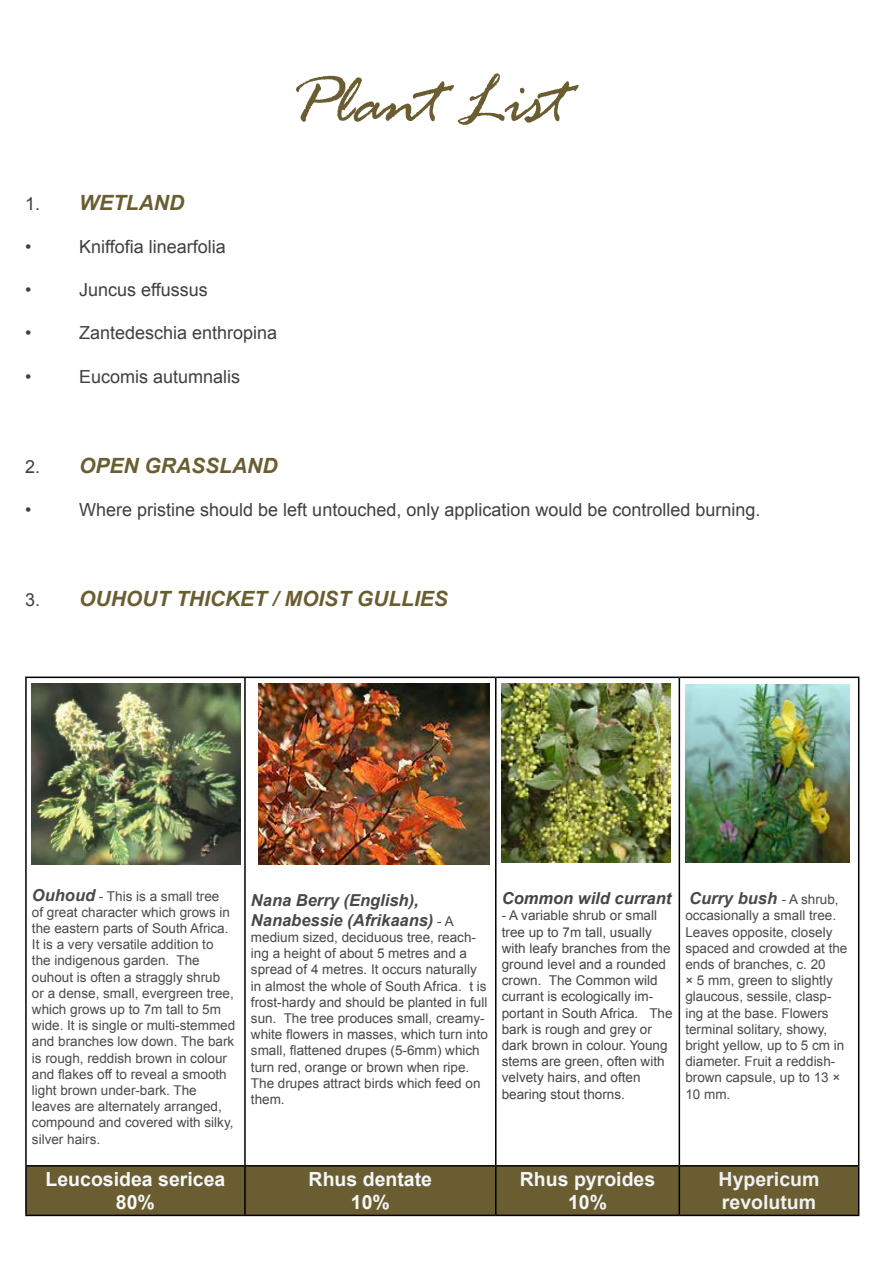
<style>
.page{position:relative;width:893px;height:1263px;background:#fff}
.page>*{position:absolute;margin:0;border:0;box-sizing:border-box;transform-origin:0 0}
.t1{font:italic 72px "Rage";color:#6a5d31}
.t2{font:italic 700 21px "Arial";color:#6a5d31}
.t3{font:700 19.5px/23.4px "Arial";color:#f8f8f9;text-align:center}
.t4{font:700 19.5px/23.4px "Arial";color:#f0f1f1}
.t5{font:700 19.5px/23.4px "Arial";color:#f4f5f5;text-align:center}
.t6{font:700 19.5px/23.4px "Arial";color:#f5f6f6;text-align:center}
.t7{font:18px "Arial";color:#404041}
.t8{font:italic 700 16.5px/19.8px "Arial";color:#48484a}
.t9{font:italic 700 16.5px "Arial";color:#454547}
.t10{font:italic 700 16.5px "Arial";color:#4a4a4c}
.t11{font:13.5px/16.2px "Arial";color:#4a4a4c}
.t12{font:13.5px/16.2px "Arial";color:#48484a}
.t13{font:13.5px/16.2px "Arial";color:#454547}
.s1{font-weight:400;font-style:normal;font-size:18px;color:#404041}
.s2{font-weight:700;font-style:italic;font-size:16.5px}
.s3{font-weight:400;font-style:normal;font-size:13.5px}
</style>
<div class="page">
<div style="left:27px;top:1166px;width:831px;height:49px;background:#6a5d31"></div>
<hr style="left:25px;top:676px;width:220px;height:2px;background:#000">
<hr style="left:25px;top:678px;width:2px;height:487px;background:#000">
<hr style="left:245px;top:676px;width:251px;height:2px;background:#000">
<hr style="left:244px;top:678px;width:2px;height:487px;background:#000">
<hr style="left:496px;top:676px;width:183px;height:2px;background:#000">
<hr style="left:495px;top:678px;width:1px;height:487px;background:#000">
<hr style="left:679px;top:676px;width:180px;height:2px;background:#000">
<hr style="left:679px;top:678px;width:1px;height:487px;background:#000">
<hr style="left:858px;top:678px;width:1px;height:487px;background:#000">
<hr style="left:25px;top:1165px;width:220px;height:1px;background:#000">
<hr style="left:25px;top:1166px;width:2px;height:49px;background:#000">
<hr style="left:245px;top:1165px;width:251px;height:1px;background:#000">
<hr style="left:244px;top:1166px;width:2px;height:49px;background:#000">
<hr style="left:496px;top:1165px;width:183px;height:1px;background:#000">
<hr style="left:495px;top:1166px;width:1px;height:49px;background:#000">
<hr style="left:679px;top:1165px;width:180px;height:1px;background:#000">
<hr style="left:679px;top:1166px;width:1px;height:49px;background:#000">
<hr style="left:858px;top:1166px;width:1px;height:49px;background:#000">
<hr style="left:25px;top:1215px;width:220px;height:1px;background:#000">
<hr style="left:245px;top:1215px;width:251px;height:1px;background:#000">
<hr style="left:496px;top:1215px;width:183px;height:1px;background:#000">
<hr style="left:679px;top:1215px;width:180px;height:1px;background:#000">
<img style="left:32px;top:683px;width:208px;height:182px">
<img style="left:259px;top:683px;width:231px;height:182px">
<img style="left:502px;top:683px;width:168px;height:180px">
<img style="left:685px;top:684px;width:165px;height:179px">
<h1 class="t1" style="left:290px;top:63px;width:278px">Plant List</h1>
<h2 class="t2" style="left:25px;top:189px;width:160px"><span class="s1">1.</span> WETLAND</h2>
<h3 class="t7" style="left:25px;top:235px;width:8px">•</h3>
<h3 class="t7" style="left:79px;top:235px;width:148px">Kniffofia linearfolia</h3>
<h3 class="t7" style="left:25px;top:278px;width:8px">•</h3>
<h3 class="t7" style="left:79px;top:278px;width:130px">Juncus effussus</h3>
<h3 class="t7" style="left:25px;top:321px;width:8px">•</h3>
<h3 class="t7" style="left:79px;top:321px;width:200px">Zantedeschia enthropina</h3>
<h3 class="t7" style="left:25px;top:364px;width:8px">•</h3>
<h3 class="t7" style="left:79px;top:364px;width:163px">Eucomis autumnalis</h3>
<h2 class="t2" style="left:25px;top:451px;width:254px"><span class="s1">2.</span> OPEN GRASSLAND</h2>
<h3 class="t7" style="left:25px;top:498px;width:8px">•</h3>
<h3 class="t7" style="left:79px;top:498px;width:683px">Where pristine should be left untouched, only application would be controlled burning.</h3>
<h2 class="t2" style="left:25px;top:585px;width:424px"><span class="s1">3.</span> OUHOUT THICKET / MOIST GULLIES</h2>
<p class="t11" style="left:32px;top:888px;width:205px"><span class="s2">Ouhoud</span> - This is a small tree<br>of great character which grows in the eastern parts of South Africa.<br>It is a very versatile addition to the indigenous garden. The ouhout is often a straggly shrub or a dense, small, evergreen tree, which grows up to 7m tall to 5m wide. It is single or multi-stemmed and branches low down. The bark is rough, reddish brown in colour and flakes off to reveal a smooth light brown under-bark. The leaves are alternately arranged, compound and covered with silky, silver hairs.</p>
<p class="t8" style="left:251px;top:891px;width:204px">Nana Berry (English),<br>Nanabessie (Afrikaans) <span class="s3">- A</span></p>
<p class="t12" style="left:251px;top:929px;width:239px">medium sized, deciduous tree, reach&shy;ing a height of about 5 metres and a spread of 4 metres. It occurs naturally in almost the whole of South Africa. t is frost-hardy and should be planted in full sun. The tree produces small, creamy&shy;white flowers in masses, which turn into small, flattened drupes (5-6mm) which turn red, orange or brown when ripe.<br>The drupes attract birds which feed on them.</p>
<p class="t9" style="left:502px;top:888px;width:171px">Common wild currant</p>
<p class="t13" style="left:502px;top:908px;width:172px">- A variable shrub or small tree up to 7m tall, usually with leafy branches from the ground level and a rounded crown. The Common wild currant is ecologically im&shy;portant in South Africa. The bark is rough and grey or dark brown in colour. Young stems are green, often with velvety hairs, and often bearing stout thorns.</p>
<p class="t10" style="left:689px;top:888px;width:151px">Curry bush <span class="s3">- A shrub,</span></p>
<p class="t11" style="left:685px;top:908px;width:164px">occasionally a small tree.<br>Leaves opposite, closely spaced and crowded at the ends of branches, c. 20<br>× 5 mm, green to slightly glaucous, sessile, clasp&shy;ing at the base. Flowers terminal solitary, showy, bright yellow, up to 5 cm in diameter. Fruit a reddish&shy;brown capsule, up to 13 ×<br>10 mm.</p>
<h3 class="t3" style="left:45px;top:1168px;width:181px">Leucosidea sericea<br>80%</h3>
<h3 class="t6" style="left:309px;top:1168px;width:125px">Rhus dentate<br>10%</h3>
<h3 class="t5" style="left:520px;top:1168px;width:137px">Rhus pyroides<br>10%</h3>
<h3 class="t4" style="left:719px;top:1168px;width:102px">Hypericum revolutum</h3>
</div>
